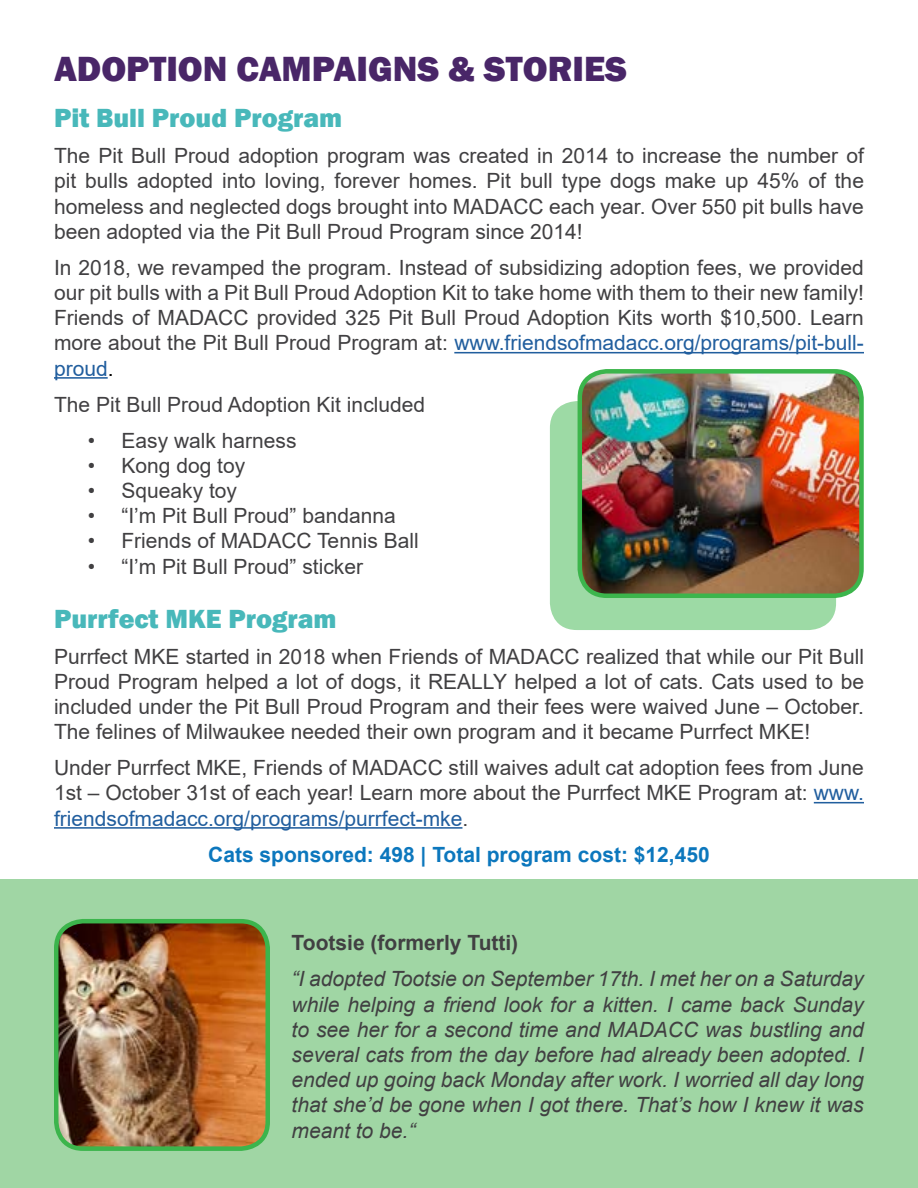
<style>
.page{position:relative;width:918px;height:1188px;background:#fff}
.page>*{position:absolute;margin:0;border:0;box-sizing:border-box;transform-origin:0 0}
.t1{font:800 36px "Franklin Gothic";color:#492668}
.t2{font:800 27px "Franklin Gothic";color:#48b8ba}
.t3{font:21px/25.2px "Arial";color:#414042;text-align:justify}
.t4{font:italic 21px/25.2px "Arial";color:#414042;text-align:justify}
.t5{font:700 21px "Arial";color:#0c77bd}
.t6{font:700 21px "Arial";color:#414042}
.s1{color:#215e9e}
.s2{color:#000}
</style>
<div class="page">
<hr style="left:454px;top:352px;width:410px;height:1px;background:#215e9e">
<hr style="left:54px;top:377px;width:54px;height:2px;background:#215e9e">
<hr style="left:814px;top:802px;width:50px;height:1px;background:#215e9e">
<hr style="left:54px;top:827px;width:408px;height:2px;background:#215e9e">
<div style="left:550px;top:401px;width:286px;height:229px;background:#9ddaa5;border-radius:27px"></div>
<img style="left:580px;top:374px;width:279px;height:220px">
<div style="left:578px;top:369px;width:286px;height:229px;border:4px solid #3cb54c;border-radius:27px"></div>
<div style="left:0;top:879px;width:918px;height:309px;background:#a0d6a4"></div>
<img style="left:56px;top:921px;width:209px;height:225px">
<div style="left:54px;top:919px;width:216px;height:232px;border:4px solid #3cb54c;border-radius:27px"></div>
<h1 class="t1" style="left:54px;top:46px;width:575px">ADOPTION CAMPAIGNS &amp; STORIES</h1>
<p class="t2" style="left:54px;top:101px;width:290px">Pit Bull Proud Program</p>
<p class="t3" style="left:54px;top:143px;width:812px">The Pit Bull Proud adoption program was created in 2014 to increase the number of pit bulls adopted into loving, forever homes. Pit bull type dogs make up 45% of the homeless and neglected dogs brought into MADACC each year. Over 550 pit bulls have been adopted via the Pit Bull Proud Program since 2014!</p>
<p class="t3" style="left:54px;top:255px;width:812px">In 2018, we revamped the program. Instead of subsidizing adoption fees, we provided our pit bulls with a Pit Bull Proud Adoption Kit to take home with them to their new family!<br>Friends of MADACC provided 325 Pit Bull Proud Adoption Kits worth $10,500. Learn more about the Pit Bull Proud Program at: <span class="s1">www.friendsofmadacc.org/programs/pit-bull&shy;proud</span><span class="s2">.</span></p>
<p class="t3" style="left:54px;top:392px;width:373px">The Pit Bull Proud Adoption Kit included</p>
<p class="t3" style="left:88px;top:428px;width:210px">• Easy walk harness</p>
<p class="t3" style="left:88px;top:453px;width:159px">• Kong dog toy</p>
<p class="t3" style="left:88px;top:478px;width:151px">• Squeaky toy</p>
<p class="t3" style="left:88px;top:503px;width:310px">• “I’m Pit Bull Proud” bandanna</p>
<p class="t3" style="left:88px;top:528px;width:332px">• Friends of MADACC Tennis Ball</p>
<p class="t3" style="left:88px;top:554px;width:277px">• “I’m Pit Bull Proud” sticker</p>
<p class="t2" style="left:54px;top:601px;width:284px">Purrfect MKE Program</p>
<p class="t3" style="left:54px;top:644px;width:812px">Purrfect MKE started in 2018 when Friends of MADACC realized that while our Pit Bull Proud Program helped a lot of dogs, it REALLY helped a lot of cats. Cats used to be included under the Pit Bull Proud Program and their fees were waived June – October.<br>The felines of Milwaukee needed their own program and it became Purrfect MKE!</p>
<p class="t3" style="left:54px;top:755px;width:811px">Under Purrfect MKE, Friends of MADACC still waives adult cat adoption fees from June 1st – October 31st of each year! Learn more about the Purrfect MKE Program at: <span class="s1">www. friendsofmadacc.org/programs/purrfect-mke</span>.</p>
<p class="t5" style="left:208px;top:839px;width:503px">Cats sponsored: 498 | Total program cost: $12,450</p>
<p class="t6" style="left:292px;top:928px;width:228px">Tootsie (formerly Tutti)</p>
<p class="t4" style="left:292px;top:967px;width:574px">“I adopted Tootsie on September 17th. I met her on a Saturday while helping a friend look for a kitten. I came back Sunday to see her for a second time and MADACC was bustling and several cats from the day before had already been adopted. I ended up going back Monday after work. I worried all day long that she’d be gone when I got there. That’s how I knew it was meant to be.“</p>
</div>
